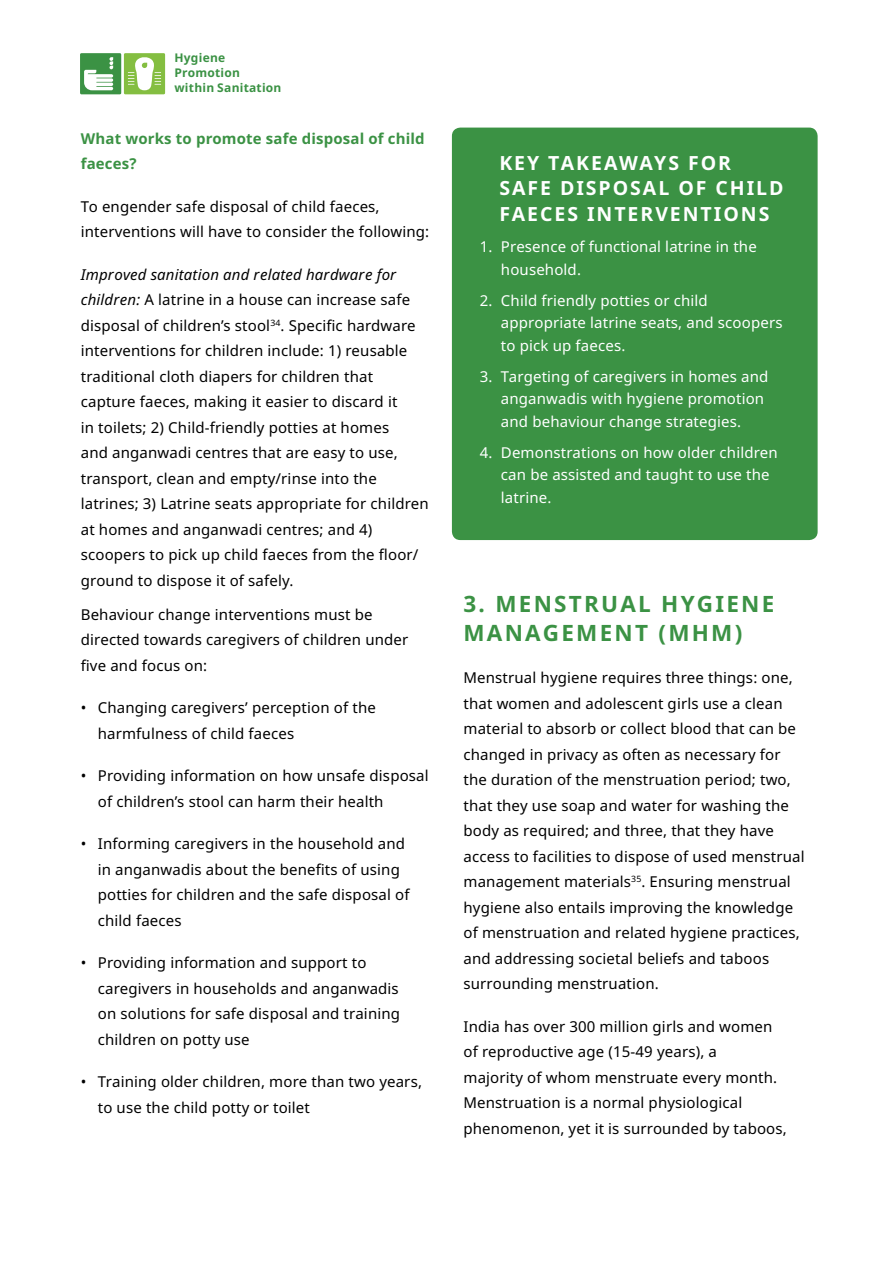
<style>
.page{position:relative;width:893px;height:1263px;background:#fff}
.page>*{position:absolute;margin:0;border:0;box-sizing:border-box;transform-origin:0 0}
.t1{font:700 22.5px/28.5px "Noto Sans";letter-spacing:.1em;color:#3b9244}
.t2{font:700 19.5px/25.5px "Noto Sans";letter-spacing:.1em;color:#fff}
.t3{font:15px/25.5px "Noto Sans";letter-spacing:.01em;color:#000}
.t4{font:15px/22.5px "Noto Sans";letter-spacing:.01em;color:#fff}
.t5{font:700 15px/25.5px "Noto Sans";letter-spacing:.01em;color:#3b9244}
.t6{font:700 12px/15px "Noto Sans";letter-spacing:.02em;color:#3b9244}
.s1{font-style:italic}
</style>
<div class="page">
<svg style="left:80px;top:53px;width:85px;height:41px"></svg>
<div style="left:452px;top:128px;width:366px;height:412px;background:#3b9244;border-radius:9px"></div>
<p class="t6" style="left:174px;top:50px;width:109px">Hygiene<br>Promotion within Sanitation</p>
<p class="t5" style="left:81px;top:125px;width:345px">What works to promote safe disposal of child faeces?</p>
<p class="t3" style="left:81px;top:193px;width:350px">To engender safe disposal of child faeces, interventions will have to consider the following:</p>
<p class="t3" style="left:81px;top:261px;width:350px"><span class="s1">Improved sanitation and related hardware for children:</span> A latrine in a house can increase safe disposal of children’s stool<sup>34</sup>. Specific hardware interventions for children include: 1) reusable traditional cloth diapers for children that capture faeces, making it easier to discard it<br>in toilets; 2) Child-friendly potties at homes<br>and anganwadi centres that are easy to use, transport, clean and empty/rinse into the latrines; 3) Latrine seats appropriate for children at homes and anganwadi centres; and 4) scoopers to pick up child faeces from the floor/ ground to dispose it of safely.</p>
<p class="t3" style="left:81px;top:601px;width:329px">Behaviour change interventions must be directed towards caregivers of children under five and focus on:</p>
<p class="t3" style="left:98px;top:695px;width:280px;text-indent:-17px">• Changing caregivers’ perception of the harmfulness of child faeces</p>
<p class="t3" style="left:98px;top:763px;width:332px;text-indent:-17px">• Providing information on how unsafe disposal of children’s stool can harm their health</p>
<p class="t3" style="left:98px;top:831px;width:313px;text-indent:-17px">• Informing caregivers in the household and in anganwadis about the benefits of using potties for children and the safe disposal of child faeces</p>
<p class="t3" style="left:98px;top:950px;width:304px;text-indent:-17px">• Providing information and support to caregivers in households and anganwadis on solutions for safe disposal and training children on potty use</p>
<p class="t3" style="left:98px;top:1069px;width:326px;text-indent:-17px">• Training older children, more than two years, to use the child potty or toilet</p>
<h2 class="t2" style="left:499px;top:149px;width:286px">KEY TAKEAWAYS FOR<br>SAFE DISPOSAL OF CHILD<br>FAECES INTERVENTIONS</h2>
<p class="t4" style="left:501px;top:235px;width:257px;text-indent:-21px">1. Presence of functional latrine in the household.</p>
<p class="t4" style="left:501px;top:288px;width:283px;text-indent:-21px">2. Child friendly potties or child appropriate latrine seats, and scoopers to pick up faeces.</p>
<p class="t4" style="left:501px;top:364px;width:269px;text-indent:-21px">3. Targeting of caregivers in homes and anganwadis with hygiene promotion and behaviour change strategies.</p>
<p class="t4" style="left:501px;top:440px;width:278px;text-indent:-21px">4. Demonstrations on how older children can be assisted and taught to use the latrine.</p>
<h1 class="t1" style="left:463px;top:589px;width:312px">3. MENSTRUAL HYGIENE<br>MANAGEMENT (MHM)</h1>
<p class="t3" style="left:463px;top:665px;width:343px">Menstrual hygiene requires three things: one, that women and adolescent girls use a clean material to absorb or collect blood that can be changed in privacy as often as necessary for the duration of the menstruation period; two, that they use soap and water for washing the body as required; and three, that they have access to facilities to dispose of used menstrual management materials<sup>35</sup>. Ensuring menstrual hygiene also entails improving the knowledge of menstruation and related hygiene practices, and addressing societal beliefs and taboos surrounding menstruation.</p>
<p class="t3" style="left:463px;top:1013px;width:325px">India has over 300 million girls and women of reproductive age (15-49 years), a<br>majority of whom menstruate every month.<br>Menstruation is a normal physiological phenomenon, yet it is surrounded by taboos,</p>
</div>
